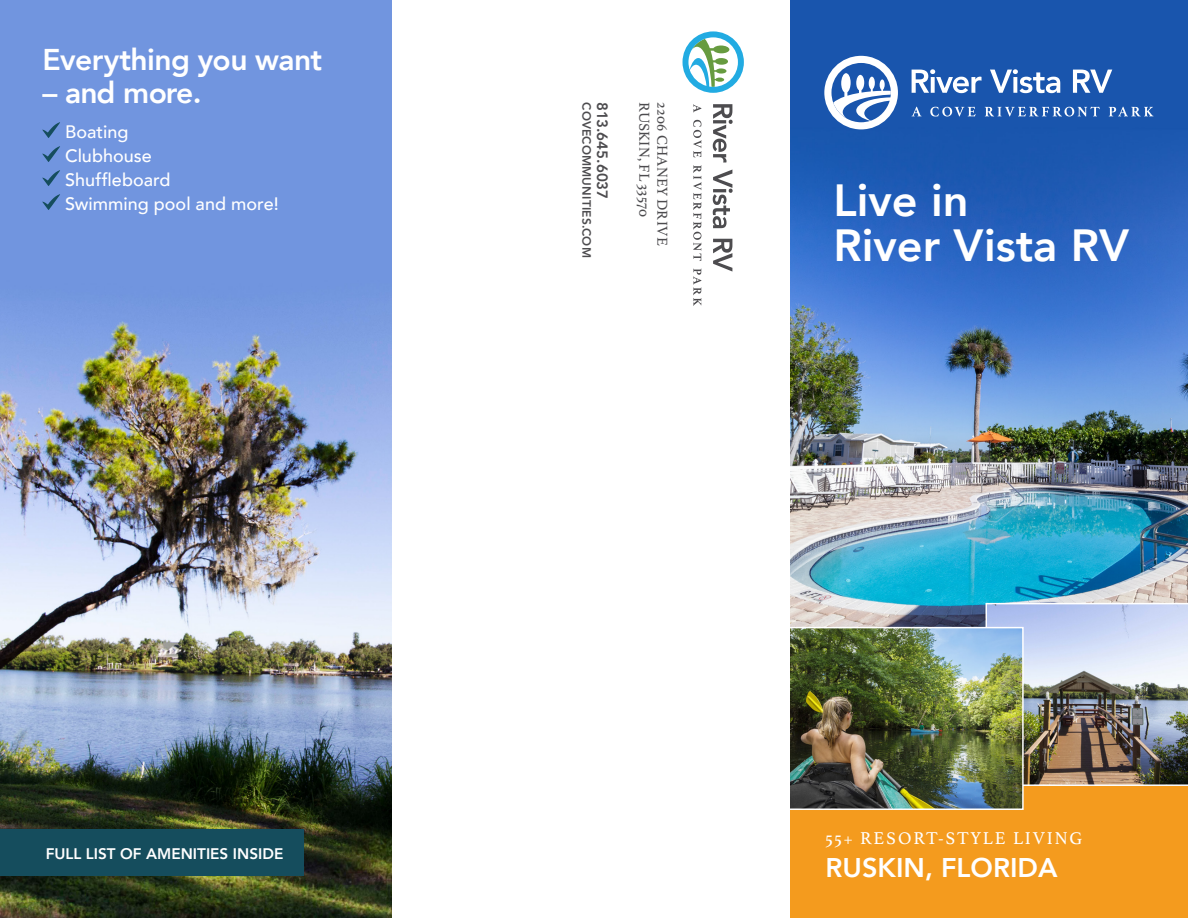
<style>
.page{position:relative;width:1188px;height:918px;background:#fff}
.page>*{position:absolute;margin:0;border:0;box-sizing:border-box;transform-origin:0 0}
.t1{font:800 45px/45px "Avenir";color:#fff}
.t2{font:800 30px "Avenir";letter-spacing:-.02em;color:#fff}
.H2_reversed{font:800 27px "Avenir";color:#fff}
.Call_Out{font:500 18px/24px "Avenir";color:#fff}
.Body_Copy{font:18px "Athelas";letter-spacing:.1em;color:#fff}
.Call_Out-2{font:800 15.3px "Avenir";color:#fff}
.t3{font:15px "Athelas";letter-spacing:.01em;color:#4d4c4f}
.t4{font:800 15px "Avenir";letter-spacing:-.005em;color:#4d4c4f}
.t5{font:800 12px "Avenir";letter-spacing:.015em;color:#4d4c4f}
</style>
<div class="page">
<img style="left:0;top:0;width:392px;height:918px">
<img style="left:790px;top:0;width:398px;height:627px">
<div style="left:790px;top:774px;width:398px;height:144px;background:#f49b1e"></div>
<svg style="left:42px;top:122px;width:18px;height:16px"></svg>
<svg style="left:42px;top:146px;width:18px;height:16px"></svg>
<svg style="left:42px;top:170px;width:18px;height:16px"></svg>
<svg style="left:42px;top:194px;width:18px;height:16px"></svg>
<div style="left:0;top:829px;width:304px;height:46px;background:#154d5d"></div>
<img style="left:986px;top:603px;width:202px;height:183px">
<img style="left:790px;top:630px;width:231px;height:177px">
<div style="left:776px;top:627px;width:248px;height:183px;border:2px solid #fff"></div>
<div style="left:659px;top:0;width:131px;height:918px;background:#fff"></div>
<svg style="left:824px;top:56px;width:74px;height:73px"></svg>
<svg style="left:912px;top:107px;width:9px;height:9px"></svg>
<svg style="left:930px;top:107px;width:46px;height:10px"></svg>
<svg style="left:985px;top:107px;width:115px;height:10px"></svg>
<svg style="left:1109px;top:107px;width:44px;height:9px"></svg>
<svg style="left:912px;top:69px;width:70px;height:24px"></svg>
<svg style="left:990px;top:69px;width:70px;height:24px"></svg>
<svg style="left:1073px;top:70px;width:39px;height:23px"></svg>
<svg style="left:683px;top:31px;width:61px;height:62px"></svg>
<svg style="left:693px;top:104px;width:8px;height:8px"></svg>
<svg style="left:693px;top:120px;width:8px;height:38px"></svg>
<svg style="left:693px;top:165px;width:8px;height:96px"></svg>
<svg style="left:693px;top:269px;width:8px;height:37px"></svg>
<svg style="left:713px;top:104px;width:20px;height:59px"></svg>
<svg style="left:713px;top:170px;width:20px;height:58px"></svg>
<svg style="left:713px;top:239px;width:19px;height:33px"></svg>
<h3 class="t2" style="left:42px;top:36px;width:281px">Everything you want</h3>
<h3 class="t2" style="left:42px;top:69px;width:161px">– and more.</h3>
<p class="Call_Out" style="left:65px;top:119px;width:215px">Boating<br>Clubhouse<br>Shuffleboard<br>Swimming pool and more!</p>
<p class="Call_Out-2" style="left:46px;top:842px;width:239px">FULL LIST OF AMENITIES INSIDE</p>
<h3 class="t5" style="left:596px;top:102px;width:157px;rotate:90deg">COVECOMMUNITIES.COM</h3>
<h3 class="t4" style="left:614px;top:102px;width:98px;rotate:90deg">813.645.6037</h3>
<h3 class="t3" style="left:656px;top:102px;width:116px;rotate:90deg">RUSKIN, FL 33570</h3>
<h3 class="t3" style="left:674px;top:102px;width:145px;rotate:90deg">2206 CHANEY DRIVE</h3>
<h1 class="t1" style="left:834px;top:178px;width:297px">Live in<br>River Vista RV</h1>
<p class="Body_Copy" style="left:826px;top:824px;width:258px">55+ RESORT-STYLE LIVING</p>
<p class="H2_reversed" style="left:826px;top:846px;width:233px">RUSKIN, FLORIDA</p>
</div>
